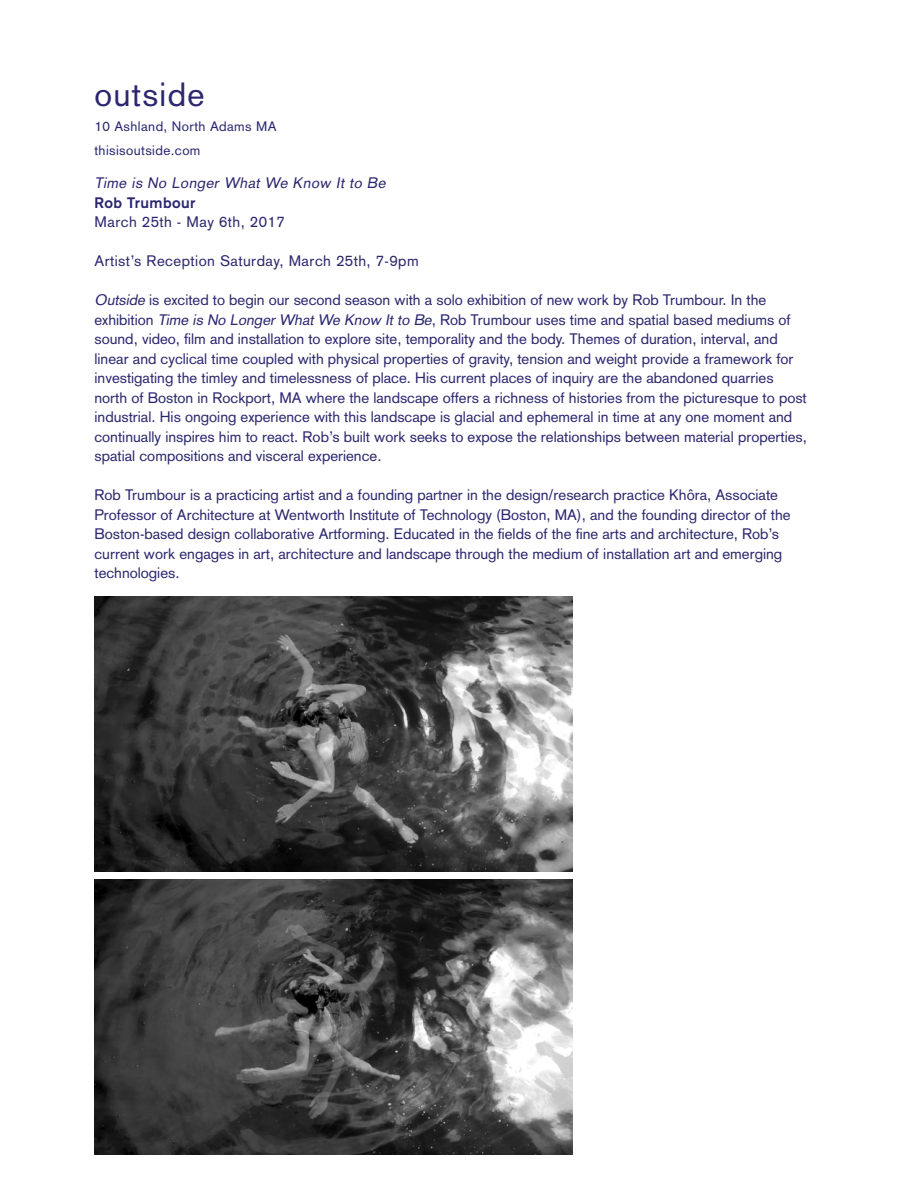
<style>
.page{position:relative;width:918px;height:1188px;background:#fff}
.page>*{position:absolute;margin:0;border:0;box-sizing:border-box;transform-origin:0 0}
.t1{font:33px "Akzidenz Grotesk";letter-spacing:.04em;color:#2b276f}
.t2{font:15px/19.5px "Akzidenz Grotesk";color:#2b276f}
.t3{font:15px "Akzidenz Grotesk";letter-spacing:.03em;color:#2b276f}
.t4{font:italic 15px "Akzidenz Grotesk";color:#2b276f}
.t5{font:700 15px "Akzidenz Grotesk";letter-spacing:.03em;color:#2b276f}
.t6{font:13.5px "Akzidenz Grotesk";letter-spacing:.03em;color:#2b276f}
.s1{font-style:italic}
</style>
<div class="page">
<img style="left:94px;top:596px;width:478px;height:276px">
<img style="left:94px;top:879px;width:478px;height:276px">
<p class="t1" style="left:94px;top:75px;width:111px">outside</p>
<p class="t6" style="left:94px;top:118px;width:184px">10 Ashland, North Adams MA</p>
<p class="t6" style="left:94px;top:142px;width:107px">thisisoutside.com</p>
<p class="t4" style="left:94px;top:174px;width:296px">Time is No Longer What We Know It to Be</p>
<p class="t5" style="left:94px;top:194px;width:103px">Rob Trumbour</p>
<p class="t3" style="left:94px;top:213px;width:192px">March 25th - May 6th, 2017</p>
<p class="t3" style="left:94px;top:252px;width:326px">Artist’s Reception Saturday, March 25th, 7-9pm</p>
<p class="t2" style="left:94px;top:290px;width:714px"><span class="s1">Outside</span> is excited to begin our second season with a solo exhibition of new work by Rob Trumbour. In the exhibition <span class="s1">Time is No Longer What We Know It to Be</span>, Rob Trumbour uses time and spatial based mediums of sound, video, film and installation to explore site, temporality and the body. Themes of duration, interval, and linear and cyclical time coupled with physical properties of gravity, tension and weight provide a framework for investigating the timley and timelessness of place. His current places of inquiry are the abandoned quarries north of Boston in Rockport, MA where the landscape offers a richness of histories from the picturesque to post industrial. His ongoing experience with this landscape is glacial and ephemeral in time at any one moment and continually inspires him to react. Rob’s built work seeks to expose the relationships between material properties, spatial compositions and visceral experience.</p>
<p class="t2" style="left:95px;top:485px;width:698px">Rob Trumbour is a practicing artist and a founding partner in the design/research practice Khôra, Associate Professor of Architecture at Wentworth Institute of Technology (Boston, MA), and the founding director of the Boston-based design collaborative Artforming. Educated in the fields of the fine arts and architecture, Rob’s current work engages in art, architecture and landscape through the medium of installation art and emerging technologies.</p>
</div>
